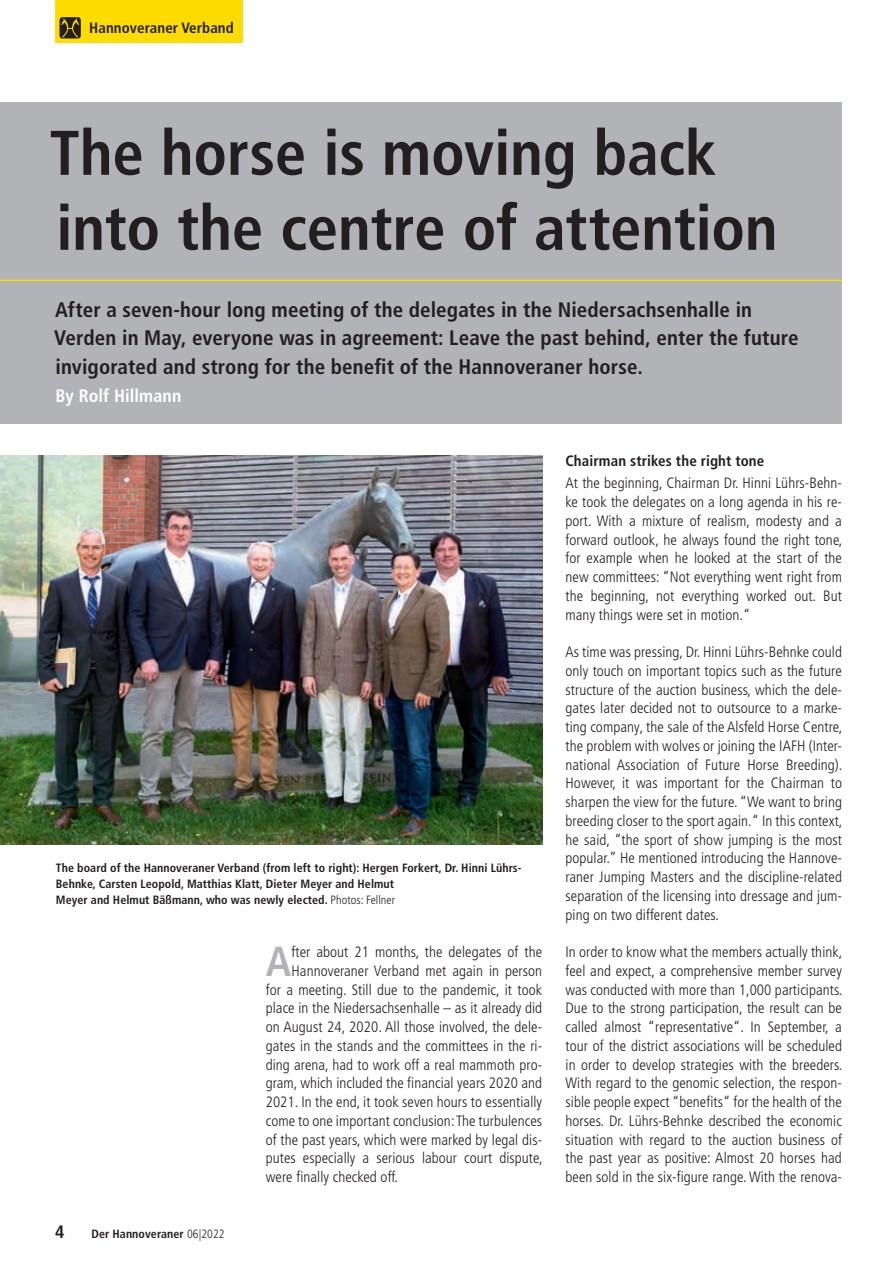
<style>
.page{position:relative;width:893px;height:1263px;background:#fff}
.page>*{position:absolute;margin:0;border:0;box-sizing:border-box;transform-origin:0 0}
.t1{font:700 condensed 63px/75px "Frutiger LT Pro";letter-spacing:-.005em;color:#231f20}
.t2{font:700 condensed 41.85px "Frutiger LT Pro";color:#b2b3b7}
.t3{font:700 condensed 21px/28.5px "Frutiger LT Pro";letter-spacing:.005em;color:#231f20}
.t4{font:700 condensed 18px "Frutiger LT Pro";letter-spacing:.005em;color:#fff}
.t5{font:700 condensed 18px "Frutiger LT Pro";color:#231f20}
.t6{font:300 condensed 15px/18.8px "Frutiger LT Pro";letter-spacing:.005em;color:#231f20;text-align:justify}
.t7{font:700 condensed 15px "Frutiger LT Pro";letter-spacing:.005em;color:#231f20}
.t8{font:700 condensed 12px/15.8px "Frutiger LT Pro";letter-spacing:.005em;color:#231f20}
.s1{font-weight:300}
</style>
<div class="page">
<div style="left:55px;top:0;width:187px;height:43px;background:#ffdc01"></div>
<svg style="left:60px;top:17px;width:21px;height:21px"></svg>
<div style="left:0;top:102px;width:842px;height:321px;background:#b2b3b7"></div>
<hr style="left:0;top:280px;width:842px;height:1px;background:#ffdc01">
<img style="left:0;top:455px;width:542px;height:390px">
<p class="t7" style="left:89px;top:19px;width:146px">Hannoveraner Verband</p>
<h1 class="t1" style="left:50px;top:116px;width:730px">The horse is moving back into the centre of attention</h1>
<h3 class="t3" style="left:54px;top:295px;width:746px">After a seven-hour long meeting of the delegates in the Niedersachsenhalle in<br>Verden in May, everyone was in agreement: Leave the past behind, enter the future invigorated and strong for the benefit of the Hannoveraner horse.</h3>
<p class="t4" style="left:55px;top:385px;width:128px">By Rolf Hillmann</p>
<p class="t8" style="left:56px;top:860px;width:467px">The board of the Hannoveraner Verband (from left to right): Hergen Forkert, Dr. Hinni Lührs-<br>Behnke, Carsten Leopold, Matthias Klatt, Dieter Meyer and Helmut<br>Meyer and Helmut Bäßmann, who was newly elected. <span class="s1">Photos: Fellner</span></p>
<p class="t5" style="left:55px;top:1221px;width:11px">4</p>
<p class="t8" style="left:91px;top:1226px;width:135px">Der Hannoveraner <span class="s1">06|2022</span></p>
<h2 class="t2" style="left:266px;top:936px;width:27px">A</h2>
<p class="t6" style="left:292px;top:943px;width:252px">fter about 21 months, the delegates of the</p>
<p class="t6" style="left:292px;top:961px;width:252px">Hannoveraner Verband met again in person</p>
<p class="t6" style="left:266px;top:980px;width:278px">for a meeting. Still due to the pandemic, it took</p>
<p class="t6" style="left:266px;top:999px;width:278px">place in the Niedersachsenhalle – as it already did</p>
<p class="t6" style="left:266px;top:1018px;width:278px">on August 24, 2020. All those involved, the dele-</p>
<p class="t6" style="left:266px;top:1036px;width:278px">gates in the stands and the committees in the ri-</p>
<p class="t6" style="left:266px;top:1055px;width:278px">ding arena, had to work off a real mammoth pro-</p>
<p class="t6" style="left:266px;top:1074px;width:278px">gram, which included the financial years 2020 and</p>
<p class="t6" style="left:266px;top:1093px;width:278px">2021. In the end, it took seven hours to essentially</p>
<p class="t6" style="left:266px;top:1111px;width:278px">come to one important conclusion: The turbulences</p>
<p class="t6" style="left:266px;top:1130px;width:278px">of the past years, which were marked by legal dis-</p>
<p class="t6" style="left:266px;top:1149px;width:278px">putes especially a serious labour court dispute,</p>
<p class="t6" style="left:266px;top:1168px;width:134px">were finally checked off.</p>
<p class="t7" style="left:566px;top:452px;width:200px">Chairman strikes the right tone</p>
<p class="t6" style="left:566px;top:474px;width:278px">At the beginning, Chairman Dr. Hinni Lührs-Behn&shy;ke took the delegates on a long agenda in his re&shy;port. With a mixture of realism, modesty and a forward outlook, he always found the right tone, for example when he looked at the start of the new committees: “Not everything went right from the beginning, not everything worked out. But many things were set in motion.“</p>
<p class="t6" style="left:566px;top:643px;width:278px">As time was pressing, Dr. Hinni Lührs-Behnke could only touch on important topics such as the future structure of the auction business, which the dele&shy;gates later decided not to outsource to a marke&shy;ting company, the sale of the Alsfeld Horse Centre, the problem with wolves or joining the IAFH (Inter&shy;national Association of Future Horse Breeding).<br>However, it was important for the Chairman to sharpen the view for the future. “We want to bring breeding closer to the sport again.“ In this context, he said, “the sport of show jumping is the most popular.” He mentioned introducing the Hannove&shy;raner Jumping Masters and the discipline-related separation of the licensing into dressage and jum&shy;ping on two different dates.</p>
<p class="t6" style="left:566px;top:943px;width:278px">In order to know what the members actually think, feel and expect, a comprehensive member survey was conducted with more than 1,000 participants.<br>Due to the strong participation, the result can be called almost “representative“. In September, a tour of the district associations will be scheduled in order to develop strategies with the breeders.<br>With regard to the genomic selection, the respon&shy;sible people expect “benefits“ for the health of the horses. Dr. Lührs-Behnke described the economic situation with regard to the auction business of the past year as positive: Almost 20 horses had been sold in the six-figure range. With the renova-</p>
</div>
